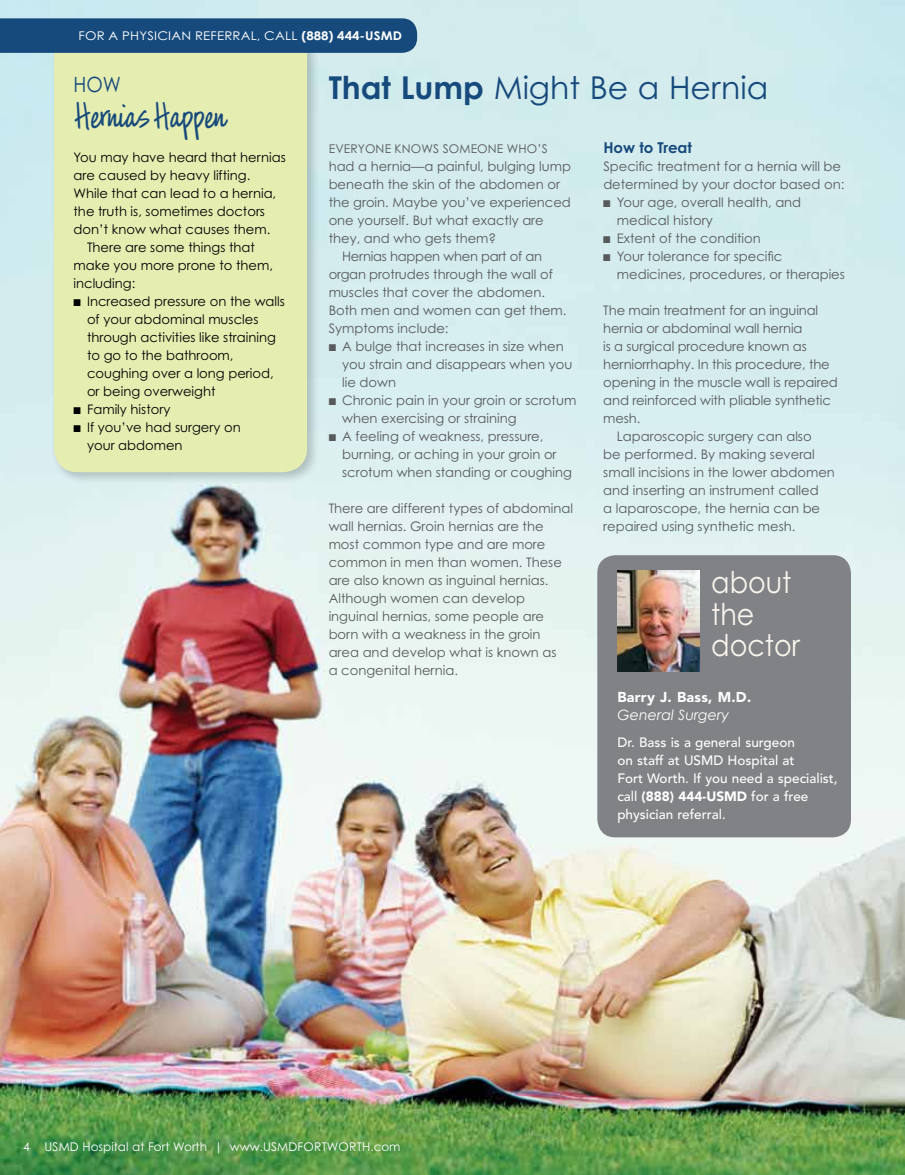
<style>
.page{position:relative;width:905px;height:1175px;background:#fff}
.page>*{position:absolute;margin:0;border:0;box-sizing:border-box;transform-origin:0 0}
.t1{font:45px "Graces Hand OTF";color:#174a7c;scale:.9 1}
.t2{font:31.5px "Century Gothic OTF";color:#174a7c}
.t3{font:30px/31.5px "Century Gothic OTF";color:#f9f4ed;scale:.9 1}
.t4{font:21px "Century Gothic OTF";color:#174a7c;scale:.9 1}
.t5{font:700 15px "Century Gothic OTF";color:#174a7c}
.t6{font:900 14.25px "Avenir LT Std";letter-spacing:.02em;color:#fff}
.t7{font:italic 14.25px "Century Gothic";color:#fff}
.t8{font:500 13.5px/18px "Avenir LT Std";color:#fff}
.t9{font:13.2px/18px "Century Gothic OTF";color:#58595b}
.t10{font:13.2px/18px "Century Gothic OTF";color:#000}
.t11{font:13.2px "Century Gothic OTF";letter-spacing:-.02em;color:#58595b}
.t12{font:12px "Century Gothic OTF";letter-spacing:.015em;color:#fff}
.t13{font:12px "Century Gothic OTF";letter-spacing:.015em;color:#fff;scale:1.1 1}
.t14{font:12px "Century Gothic OTF";letter-spacing:.015em;color:#58595b}
.s1{font-weight:700}
.s2{font-weight:900}
</style>
<div class="page">
<img style="left:0;top:0;width:904px;height:1174px">
<div style="left:50px;top:28px;width:270px;height:457px;background:#000;opacity:.2"></div>
<div style="left:54px;top:32px;width:253px;height:440px;background:#e5edb1;border-radius:24px"></div>
<div style="left:0;top:18px;width:417px;height:35px;background:#174a7c"></div>
<div style="left:887px;top:329px;width:17px;height:271px;background:#000;opacity:.77"></div>
<div style="left:597px;top:555px;width:253px;height:282px;background:#808285;border-radius:18px"></div>
<img style="left:618px;top:571px;width:81px;height:100px">
<p class="t13" style="left:78px;top:28px;width:296px">FOR A PHYSICIAN REFERRAL, CALL <span class="s1">(888) 444-USMD</span></p>
<h3 class="t4" style="left:74px;top:72px;width:52px">HOW</h3>
<h1 class="t1" style="left:74px;top:93px;width:169px">Hernias Happen</h1>
<p class="t10" style="left:74px;top:148px;width:214px">You may have heard that hernias</p>
<p class="t10" style="left:74px;top:166px;width:178px">are caused by heavy lifting.</p>
<p class="t10" style="left:74px;top:184px;width:204px">While that can lead to a hernia,</p>
<p class="t10" style="left:74px;top:202px;width:193px">the truth is, sometimes doctors</p>
<p class="t10" style="left:74px;top:220px;width:198px">don’t know what causes them.</p>
<p class="t10" style="left:87px;top:238px;width:169px">There are some things that</p>
<p class="t10" style="left:74px;top:256px;width:201px">make you more prone to them,</p>
<p class="t10" style="left:74px;top:274px;width:63px">including:</p>
<p class="t10" style="left:87px;top:292px;width:199px;text-indent:-14px">■ Increased pressure on the walls of your abdominal muscles through activities like straining to go to the bathroom, coughing over a long period, or being overweight</p>
<p class="t10" style="left:73px;top:400px;width:98px">■ Family history</p>
<p class="t10" style="left:87px;top:418px;width:155px;text-indent:-14px">■ If you’ve had surgery on your abdomen</p>
<h2 class="t2" style="left:328px;top:68px;width:441px"><span class="s1">That Lump</span> Might Be a Hernia</h2>
<p class="t5" style="left:603px;top:138px;width:90px">How to Treat</p>
<p class="t9" style="left:603px;top:157px;width:242px">Specific treatment for a hernia will be determined by your doctor based on:</p>
<p class="t9" style="left:616px;top:193px;width:186px;text-indent:-14px">■ Your age, overall health, and medical history</p>
<p class="t9" style="left:603px;top:229px;width:159px">■ Extent of the condition</p>
<p class="t9" style="left:616px;top:247px;width:229px;text-indent:-14px">■ Your tolerance for specific medicines, procedures, or therapies</p>
<p class="t9" style="left:603px;top:301px;width:216px">The main treatment for an inguinal</p>
<p class="t9" style="left:603px;top:319px;width:201px">hernia or abdominal wall hernia</p>
<p class="t9" style="left:603px;top:337px;width:205px">is a surgical procedure known as</p>
<p class="t9" style="left:603px;top:355px;width:228px">herniorrhaphy. In this procedure, the</p>
<p class="t9" style="left:603px;top:373px;width:236px">opening in the muscle wall is repaired</p>
<p class="t9" style="left:603px;top:391px;width:229px">and reinforced with pliable synthetic</p>
<p class="t9" style="left:603px;top:409px;width:39px">mesh.</p>
<p class="t9" style="left:616px;top:427px;width:196px">Laparoscopic surgery can also</p>
<p class="t9" style="left:603px;top:445px;width:213px">be performed. By making several</p>
<p class="t9" style="left:603px;top:463px;width:233px">small incisions in the lower abdomen</p>
<p class="t9" style="left:603px;top:481px;width:217px">and inserting an instrument called</p>
<p class="t9" style="left:603px;top:499px;width:218px">a laparoscope, the hernia can be</p>
<p class="t9" style="left:603px;top:517px;width:194px">repaired using synthetic mesh.</p>
<p class="t14" style="left:329px;top:141px;width:24px">Everyone</p>
<p class="t14" style="left:394px;top:141px;width:10px">kno</p>
<p class="t14" style="left:421px;top:141px;width:31px">ws someone</p>
<p class="t14" style="left:507px;top:141px;width:41px">who’s</p>
<p class="t9" style="left:328px;top:157px;width:244px">had a hernia—a painful, bulging lump</p>
<p class="t9" style="left:328px;top:175px;width:233px">beneath the skin of the abdomen or</p>
<p class="t9" style="left:328px;top:193px;width:244px">the groin. Maybe you’ve experienced</p>
<p class="t9" style="left:328px;top:211px;width:216px">one yourself. But what exactly are</p>
<p class="t9" style="left:328px;top:229px;width:169px">they, and who gets them?</p>
<p class="t11" style="left:342px;top:248px;width:201px">Hernias happen when part of an</p>
<p class="t9" style="left:328px;top:265px;width:226px">organ protrudes through the wall of</p>
<p class="t9" style="left:328px;top:283px;width:218px">muscles that cover the abdomen.</p>
<p class="t9" style="left:328px;top:301px;width:239px">Both men and women can get them.</p>
<p class="t9" style="left:328px;top:319px;width:121px">Symptoms include:</p>
<p class="t9" style="left:342px;top:337px;width:232px;text-indent:-14px">■ A bulge that increases in size when you strain and disappears when you lie down</p>
<p class="t9" style="left:342px;top:391px;width:236px;text-indent:-14px">■ Chronic pain in your groin or scrotum when exercising or straining</p>
<p class="t9" style="left:342px;top:427px;width:231px;text-indent:-14px">■ A feeling of weakness, pressure, burning, or aching in your groin or scrotum when standing or coughing</p>
<p class="t9" style="left:328px;top:499px;width:246px">There are different types of abdominal wall hernias. Groin hernias are the most common type and are more common in men than women. These are also known as inguinal hernias.<br>Although women can develop inguinal hernias, some people are born with a weakness in the groin area and develop what is known as<br>a congenital hernia.</p>
<h3 class="t3" style="left:711px;top:566px;width:100px">about the doctor</h3>
<p class="t6" style="left:617px;top:688px;width:135px">Barry J. Bass, M.D.</p>
<p class="t7" style="left:617px;top:706px;width:113px">General Surgery</p>
<p class="t8" style="left:617px;top:734px;width:222px">Dr. Bass is a general surgeon<br>on staff at USMD Hospital at<br>Fort Worth. If you need a specialist, call <span class="s2">(888) 444-USMD</span> for a free physician referral.</p>
<p class="t12" style="left:23px;top:1139px;width:379px">4 USMD Hospital at Fort Worth | www.USMDFORTWORTH.com</p>
</div>
